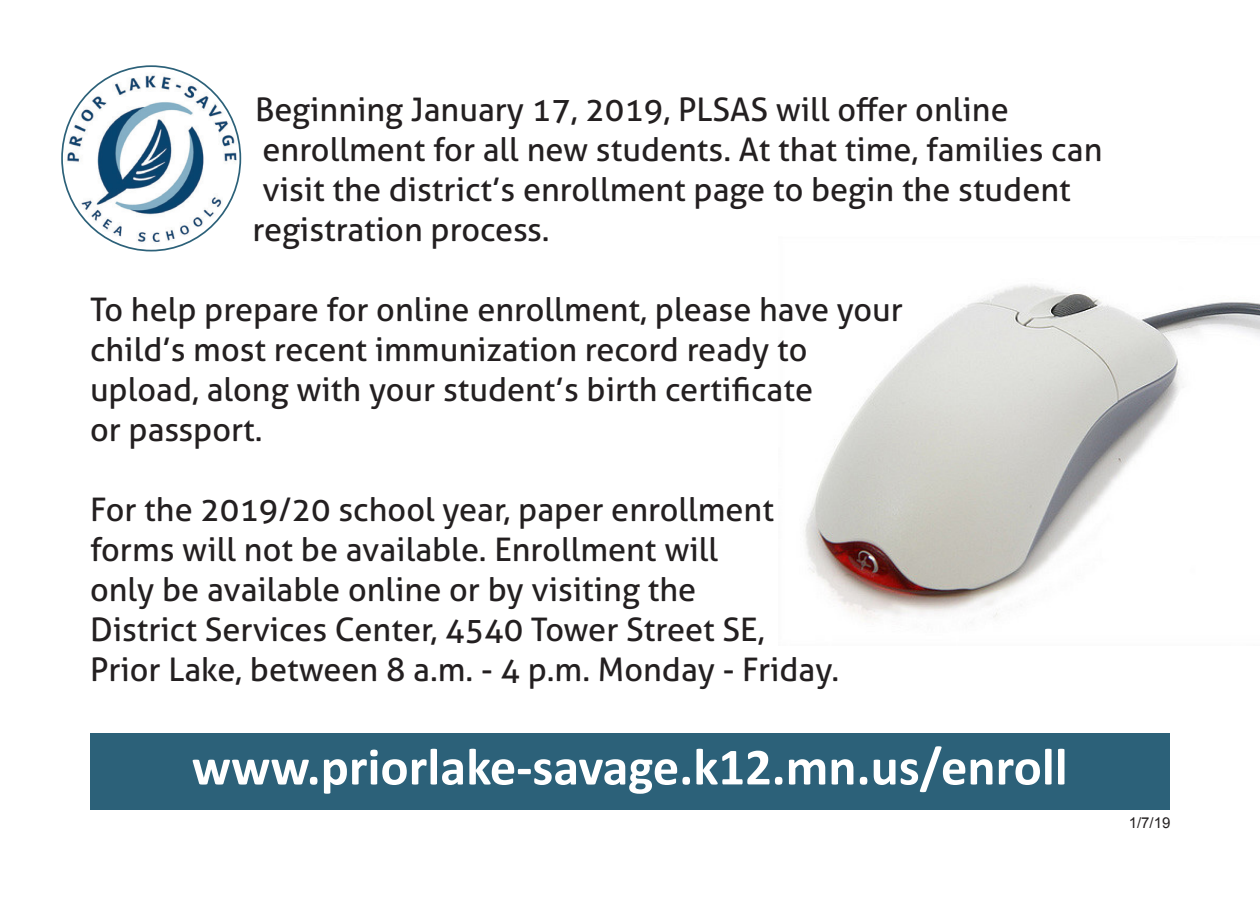
<style>
.page{position:relative;width:1260px;height:900px;background:#fff}
.page>*{position:absolute;margin:0;border:0;box-sizing:border-box;transform-origin:0 0}
.t1{font:700 52.5px "Calibri";color:#fff}
.t2{font:32.5px/40px "Aller";color:#231f20}
.t3{font:15px "Arial";color:#231f20}
</style>
<div class="page">
<img style="left:62px;top:66px;width:178px;height:185px">
<div style="left:90px;top:734px;width:1080px;height:76px;background:#2c6179"></div>
<img style="left:804px;top:284px;width:456px;height:336px">
<p class="t2" style="left:255px;top:90px;width:755px">Beginning January 17, 2019, PLSAS will offer online</p>
<p class="t2" style="left:262px;top:130px;width:841px">enrollment for all new students. At that time, families can</p>
<p class="t2" style="left:262px;top:170px;width:810px">visit the district’s enrollment page to begin the student</p>
<p class="t2" style="left:252px;top:210px;width:299px">registration process.</p>
<p class="t2" style="left:90px;top:290px;width:815px">To help prepare for online enrollment, please have your child’s most recent immunization record ready to upload, along with your student’s birth certificate<br>or passport.</p>
<p class="t2" style="left:90px;top:490px;width:751px">For the 2019/20 school year, paper enrollment forms will not be available. Enrollment will<br>only be available online or by visiting the<br>District Services Center, 4540 Tower Street SE, Prior Lake, between 8 a.m. - 4 p.m. Monday - Friday.</p>
<p class="t1" style="left:192px;top:733px;width:877px">www.priorlake-savage.k12.mn.us/enroll</p>
<p class="t3" style="left:1129px;top:813px;width:43px">1/7/19</p>
</div>
